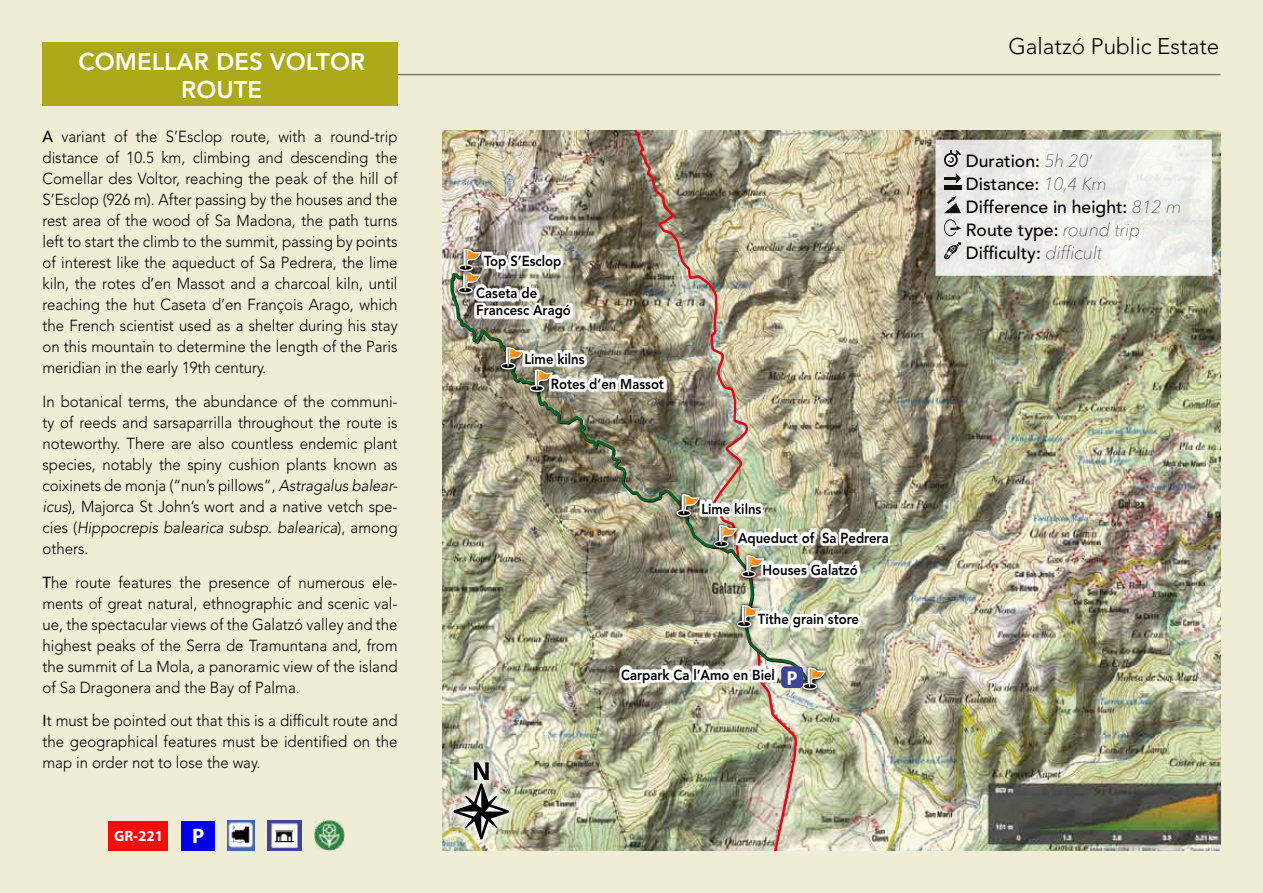
<style>
.page{position:relative;width:1263px;height:893px;background:#efedd6}
.page>*{position:absolute;margin:0;border:0;box-sizing:border-box;transform-origin:0 0}
.t1{font:800 24px/28.8px "Avenir LT Std";color:#fff;text-align:center}
.t2{font:300 22.5px "Avenir LT Std";color:#000}
.t3{font:700 21px "Myriad Pro";color:#fff}
.t4{font:700 20.25px "Myriad Pro";color:#fff;scale:.91 1}
.t5{font:500 17.55px/23.1px "Avenir LT Std";color:#000}
.t6{font:300 15.9px/21px "Avenir LT Std";color:#000;text-align:justify;scale:.94 1}
.t7{font:700 15px "Myriad Pro";color:#fff}
.t8{font:800 14.4px/17.2px "Avenir LT Std";color:#000;scale:.91 1}
.s1{font-weight:500}
.s2{font-style:italic}
.s3{font-family:"Avenir Next LT Pro";font-weight:200;font-style:italic}
.s4{font-family:"Avenir Next LT Pro";font-weight:200;font-style:italic;font-size:18px}
</style>
<div class="page">
<img style="left:443px;top:131px;width:777px;height:719px">
<img style="left:621px;top:131px;width:176px;height:719px">
<img style="left:449px;top:272px;width:363px;height:414px">
<img style="left:797px;top:661px;width:34px;height:35px">
<svg style="left:802px;top:667px;width:24px;height:23px"></svg>
<img style="left:731px;top:599px;width:35px;height:35px">
<svg style="left:737px;top:605px;width:23px;height:23px"></svg>
<img style="left:736px;top:550px;width:34px;height:34px">
<svg style="left:741px;top:555px;width:23px;height:23px"></svg>
<img style="left:708px;top:521px;width:35px;height:33px">
<svg style="left:714px;top:525px;width:23px;height:22px"></svg>
<img style="left:524px;top:371px;width:35px;height:27px">
<svg style="left:530px;top:371px;width:23px;height:21px"></svg>
<img style="left:671px;top:488px;width:34px;height:35px">
<svg style="left:676px;top:494px;width:24px;height:23px"></svg>
<img style="left:495px;top:341px;width:35px;height:35px">
<svg style="left:501px;top:347px;width:23px;height:22px"></svg>
<img style="left:452px;top:265px;width:35px;height:35px">
<img style="left:453px;top:243px;width:34px;height:35px">
<svg style="left:458px;top:249px;width:23px;height:45px"></svg>
<div style="left:781px;top:666px;width:22px;height:22px;background:#3e4596;border-radius:4px"></div>
<img style="left:756px;top:610px;width:200px;height:2px">
<img style="left:756px;top:611px;width:199px;height:20px">
<img style="left:757px;top:612px;width:198px;height:19px">
<img style="left:761px;top:560px;width:131px;height:1px">
<img style="left:761px;top:561px;width:131px;height:20px">
<img style="left:762px;top:562px;width:130px;height:19px">
<img style="left:736px;top:529px;width:259px;height:20px">
<img style="left:737px;top:530px;width:258px;height:20px">
<img style="left:482px;top:251px;width:203px;height:2px">
<img style="left:482px;top:252px;width:202px;height:20px">
<img style="left:483px;top:253px;width:201px;height:19px">
<img style="left:700px;top:500px;width:135px;height:20px">
<img style="left:701px;top:501px;width:134px;height:20px">
<img style="left:550px;top:375px;width:135px;height:1px">
<img style="left:550px;top:376px;width:135px;height:20px">
<img style="left:474px;top:284px;width:118px;height:38px">
<img style="left:476px;top:285px;width:116px;height:36px">
<img style="left:475px;top:286px;width:117px;height:34px">
<img style="left:560px;top:666px;width:216px;height:1px">
<img style="left:560px;top:667px;width:215px;height:20px">
<img style="left:523px;top:350px;width:111px;height:1px">
<img style="left:524px;top:351px;width:110px;height:1px">
<img style="left:524px;top:352px;width:110px;height:19px">
<hr style="left:43px;top:74px;width:1177px;height:1px;background:#000">
<div style="left:43px;top:42px;width:355px;height:63px;background:#aba917"></div>
<img style="left:227px;top:821px;width:28px;height:29px">
<img style="left:268px;top:821px;width:33px;height:29px">
<div style="left:108px;top:821px;width:60px;height:29px;background:#f70b0b"></div>
<div style="left:182px;top:821px;width:33px;height:29px;background:#0000ec"></div>
<img style="left:314px;top:820px;width:30px;height:30px">
<div style="left:444px;top:752px;width:75px;height:97px;background:#fff;opacity:.8"></div>
<img style="left:454px;top:762px;width:55px;height:77px">
<div style="left:935px;top:140px;width:277px;height:136px;background:#edeee9"></div>
<svg style="left:944px;top:150px;width:17px;height:17px"></svg>
<svg style="left:944px;top:173px;width:17px;height:10px"></svg>
<div style="left:944px;top:185px;width:17px;height:5px;background:#111"></div>
<svg style="left:944px;top:196px;width:17px;height:17px"></svg>
<svg style="left:944px;top:219px;width:17px;height:17px"></svg>
<svg style="left:944px;top:242px;width:17px;height:17px"></svg>
<h1 class="t1" style="left:78px;top:47px;width:288px">COMELLAR DES VOLTOR<br>ROUTE</h1>
<p class="t6" style="left:43px;top:126px;width:379px"><span class="s1">A</span> variant of the S’Esclop route, with a round-trip distance of 10.5 km, climbing and descending the Comellar des Voltor, reaching the peak of the hill of S’Esclop (926 m). After passing by the houses and the rest area of the wood of Sa Madona, the path turns left to start the climb to the summit, passing by points of interest like the aqueduct of Sa Pedrera, the lime kiln, the rotes d’en Massot and a charcoal kiln, until reaching the hut Caseta d’en François Arago, which the French scientist used as a shelter during his stay on this mountain to determine the length of the Paris meridian in the early 19th century.</p>
<p class="t6" style="left:43px;top:391px;width:379px">In botanical terms, the abundance of the communi&shy;ty of reeds and sarsaparrilla throughout the route is noteworthy. There are also countless endemic plant species, notably the spiny cushion plants known as coixinets de monja (“nun’s pillows”, <span class="s2">Astragalus balear&shy;icus</span>), Majorca St John’s wort and a native vetch spe&shy;cies (<span class="s2">Hippocrepis balearica subsp. balearica</span>), among others.</p>
<p class="t6" style="left:43px;top:572px;width:379px"><span class="s1">T</span>he route features the presence of numerous ele&shy;ments of great natural, ethnographic and scenic val&shy;ue, the spectacular views of the Galatzó valley and the highest peaks of the Serra de Tramuntana and, from the summit of La Mola, a panoramic view of the island of Sa Dragonera and the Bay of Palma.</p>
<p class="t6" style="left:43px;top:710px;width:379px"><span class="s1">I</span>t must be pointed out that this is a difficult route and the geographical features must be identified on the map in order not to lose the way.</p>
<p class="t7" style="left:114px;top:826px;width:50px">GR-221</p>
<h3 class="t3" style="left:192px;top:822px;width:14px">P</h3>
<p class="t8" style="left:484px;top:252px;width:86px">Top S’Esclop</p>
<p class="t8" style="left:476px;top:285px;width:106px">Caseta de<br>Francesc Aragó</p>
<p class="t8" style="left:524px;top:351px;width:68px">Lime kilns</p>
<p class="t8" style="left:551px;top:375px;width:126px">Rotes d’en Massot</p>
<p class="t8" style="left:701px;top:500px;width:68px">Lime kilns</p>
<p class="t8" style="left:738px;top:529px;width:167px">Aqueduct of Sa Pedrera</p>
<p class="t8" style="left:763px;top:561px;width:106px">Houses Galatzó</p>
<p class="t8" style="left:758px;top:611px;width:113px">Tithe grain store</p>
<p class="t8" style="left:621px;top:666px;width:170px">Carpark Ca l’Amo en Biel</p>
<p class="t4" style="left:787px;top:665px;width:13px">P</p>
<h2 class="t2" style="left:1008px;top:33px;width:213px">Galatzó Public Estate</h2>
<p class="t5" style="left:966px;top:150px;width:217px">Duration: <span class="s3">5h 20’<br></span>Distance: <span class="s3">10,4 Km<br></span>Difference in height: <span class="s3">812 m<br></span>Route type: <span class="s4">round</span> <span class="s3">trip<br></span>Difficulty: <span class="s4">difficult</span></p>
</div>
